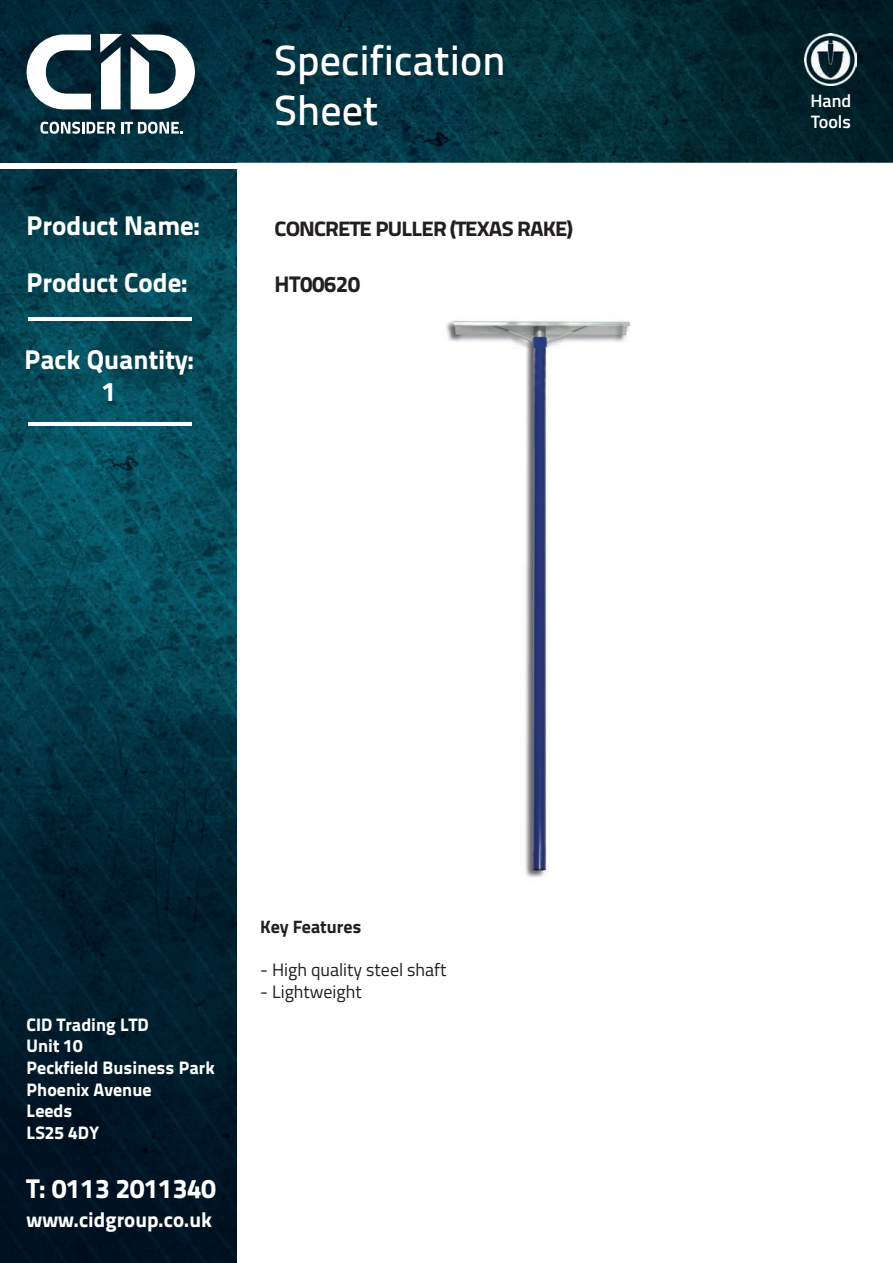
<style>
.page{position:relative;width:893px;height:1263px;background:#fff}
.page>*{position:absolute;margin:0;border:0;box-sizing:border-box;transform-origin:0 0}
.t1{font:42px/50.4px "Titillium Text 25 L 600 wt";color:#fff}
.t2{font:27px/32.4px "Titillium Text 25 L 999 wt";color:#fff;text-align:center}
.t3{font:22.5px "Titillium Text 25 L 999 wt";color:#231f20}
.t4{font:21px "Titillium Text 25 L 999 wt";color:#fff}
.t5{font:20.85px "Titillium Text 25 L 999 wt";letter-spacing:-.04em;color:#231f20;scale:1.08 1}
.t6{font:18px/21.6px "Titillium Text 25 L 999 wt";color:#fff}
.t7{font:18px "Titillium Web";color:#231f20}
.t8{font:700 18px "Titillium Web";color:#231f20}
.t9{font:600 18px/21.6px "Titillium Web";color:#fff}
</style>
<div class="page">
<img style="left:0;top:169px;width:237px;height:1094px">
<img style="left:0;top:0;width:893px;height:163px">
<svg style="left:40px;top:122px;width:75px;height:12px"></svg>
<svg style="left:121px;top:122px;width:62px;height:12px"></svg>
<svg style="left:27px;top:35px;width:64px;height:74px"></svg>
<svg style="left:131px;top:35px;width:64px;height:74px"></svg>
<svg style="left:100px;top:34px;width:22px;height:75px"></svg>
<hr style="left:28px;top:317px;width:163px;height:4px;background:#fff">
<hr style="left:28px;top:422px;width:163px;height:3px;background:#fff">
<img style="left:446px;top:320px;width:185px;height:558px">
<img style="left:805px;top:34px;width:52px;height:51px">
<h2 class="t2" style="left:27px;top:208px;width:175px">Product Name:</h2>
<h2 class="t2" style="left:27px;top:264px;width:163px">Product Code:</h2>
<h2 class="t2" style="left:24px;top:341px;width:171px">Pack Quantity:<br>1</h2>
<h1 class="t1" style="left:275px;top:32px;width:233px">Specification<br>Sheet</h1>
<p class="t5" style="left:275px;top:212px;width:277px">CONCRETE PULLER (TEXAS RAKE)</p>
<p class="t3" style="left:275px;top:266px;width:87px">HT00620</p>
<p class="t6" style="left:27px;top:1012px;width:190px">CID Trading LTD<br>Unit 10<br>Peckfield Business Park<br>Phoenix Avenue<br>Leeds<br>LS25 4DY</p>
<h2 class="t2" style="left:27px;top:1170px;width:191px">T: 0113 2011340</h2>
<p class="t4" style="left:27px;top:1203px;width:187px">www.cidgroup.co.uk</p>
<p class="t8" style="left:260px;top:913px;width:102px">Key Features</p>
<p class="t7" style="left:260px;top:957px;width:188px">- High quality steel shaft</p>
<p class="t7" style="left:260px;top:978px;width:103px">- Lightweight</p>
<p class="t9" style="left:810px;top:89px;width:42px">Hand<br>Tools</p>
</div>
